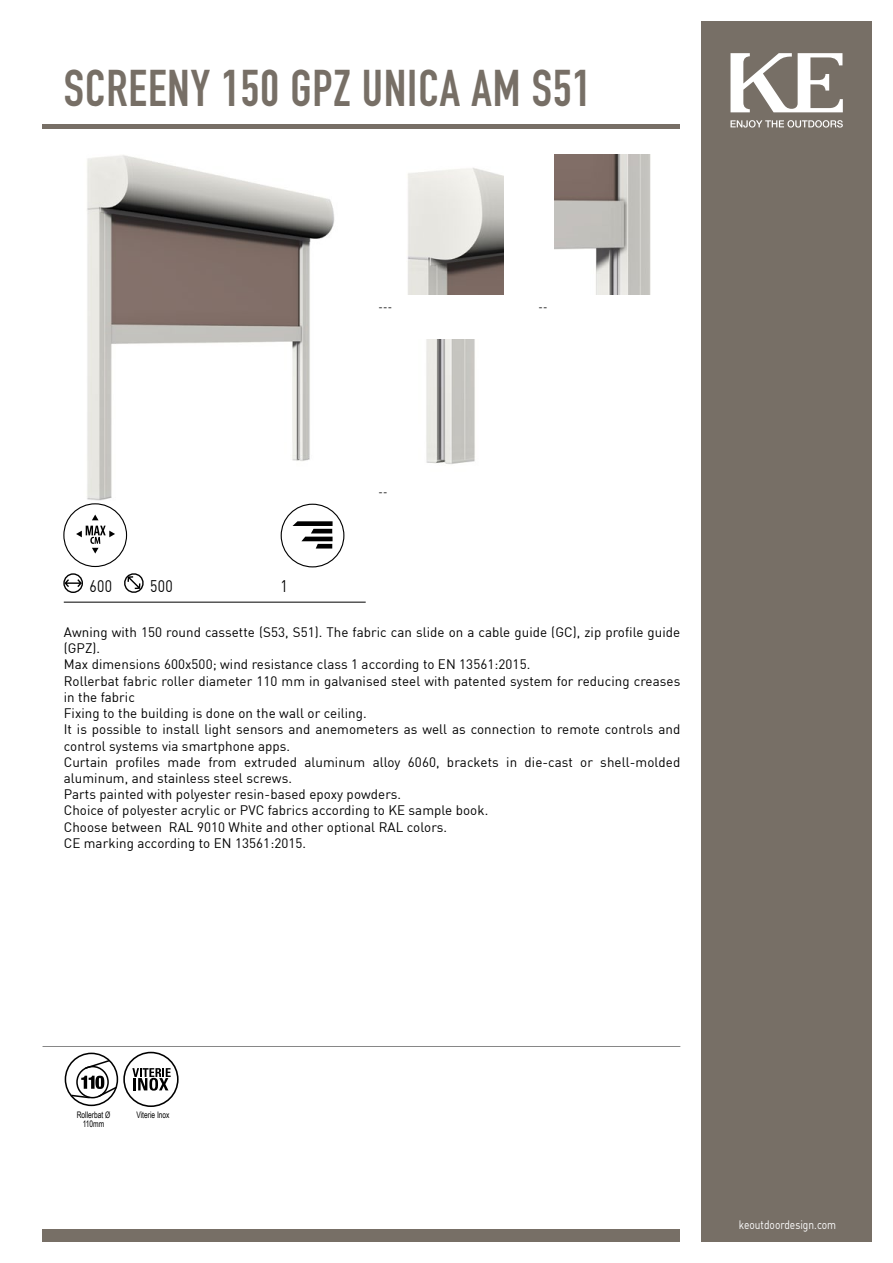
<style>
.page{position:relative;width:893px;height:1263px;background:#fff}
.page>*{position:absolute;margin:0;border:0;box-sizing:border-box;transform-origin:0 0}
.t1{font:50.85px "DIN Engschrift Std";letter-spacing:.02em;color:#776f66}
.t2{font:16.5px "DIN";letter-spacing:.02em;color:#000;scale:.85 1}
.t3{font:13.5px/16.2px "DIN";letter-spacing:.005em;color:#000}
.t4{font:12px "DIN";color:#fff;scale:.85 1}
.t5{font:12px "DIN";color:#000;scale:.85 1}
.t6{font:9px/9px "Arial Narrow";color:#000;text-align:center;scale:.9 1}
</style>
<div class="page">
<div style="left:43px;top:1229px;width:637px;height:13px;background:#776f66"></div>
<div style="left:702px;top:21px;width:170px;height:1221px;background:#776f66"></div>
<svg style="left:730px;top:53px;width:113px;height:59px"></svg>
<svg style="left:730px;top:120px;width:113px;height:8px"></svg>
<img style="left:87px;top:155px;width:248px;height:345px">
<img style="left:407px;top:168px;width:96px;height:126px">
<img style="left:426px;top:340px;width:49px;height:124px">
<img style="left:554px;top:154px;width:97px;height:140px">
<hr style="left:43px;top:125px;width:637px;height:4px;background:#776f66">
<hr style="left:64px;top:602px;width:302px;height:1px;background:#000">
<svg style="left:64px;top:574px;width:18px;height:18px"></svg>
<div style="left:63px;top:573px;width:20px;height:20px;border:1px solid #000;border-radius:50%"></div>
<svg style="left:64px;top:579px;width:18px;height:8px"></svg>
<svg style="left:92px;top:515px;width:7px;height:5px"></svg>
<svg style="left:76px;top:526px;width:39px;height:27px"></svg>
<div style="left:63px;top:503px;width:64px;height:64px;border:1px solid #000;border-radius:50%"></div>
<svg style="left:124px;top:573px;width:20px;height:20px"></svg>
<div style="left:281px;top:504px;width:63px;height:63px;border:1px solid #000;border-radius:50%"></div>
<svg style="left:293px;top:521px;width:40px;height:27px"></svg>
<hr style="left:43px;top:1046px;width:637px;height:1px;background:#878787">
<svg style="left:66px;top:1053px;width:51px;height:52px"></svg>
<div style="left:65px;top:1052px;width:53px;height:54px;border:2px solid #000;border-radius:50%"></div>
<svg style="left:70px;top:1059px;width:48px;height:40px"></svg>
<div style="left:123px;top:1052px;width:56px;height:55px;border:2px solid #000;border-radius:50%"></div>
<svg style="left:132px;top:1068px;width:39px;height:23px"></svg>
<h1 class="t1" style="left:64px;top:58px;width:529px">SCREENY 150 GPZ UNICA AM S51</h1>
<p class="t5" style="left:378px;top:299px;width:18px">---</p>
<p class="t5" style="left:539px;top:299px;width:12px">--</p>
<p class="t2" style="left:90px;top:576px;width:28px">600</p>
<p class="t2" style="left:150px;top:576px;width:28px">500</p>
<p class="t2" style="left:281px;top:576px;width:10px">1</p>
<p class="t5" style="left:378px;top:484px;width:12px">--</p>
<p class="t3" style="left:64px;top:624px;width:618px">Awning with 150 round cassette (S53, S51). The fabric can slide on a cable guide (GC), zip profile guide (GPZ).<br>Max dimensions 600x500; wind resistance class 1 according to EN 13561:2015.<br>Rollerbat fabric roller diameter 110 mm in galvanised steel with patented system for reducing creases in the fabric<br>Fixing to the building is done on the wall or ceiling.<br>It is possible to install light sensors and anemometers as well as connection to remote controls and control systems via smartphone apps.<br>Curtain profiles made from extruded aluminum alloy 6060, brackets in die-cast or shell-molded aluminum, and stainless steel screws.<br>Parts painted with polyester resin-based epoxy powders.<br>Choice of polyester acrylic or PVC fabrics according to KE sample book.<br>Choose between RAL 9010 White and other optional RAL colors.<br>CE marking according to EN 13561:2015.</p>
<p class="t6" style="left:77px;top:1110px;width:39px">Rollerbat Ø<br>110mm</p>
<p class="t6" style="left:137px;top:1110px;width:38px">Viterie Inox</p>
<p class="t4" style="left:739px;top:1217px;width:116px">keoutdoordesign.com</p>
</div>
